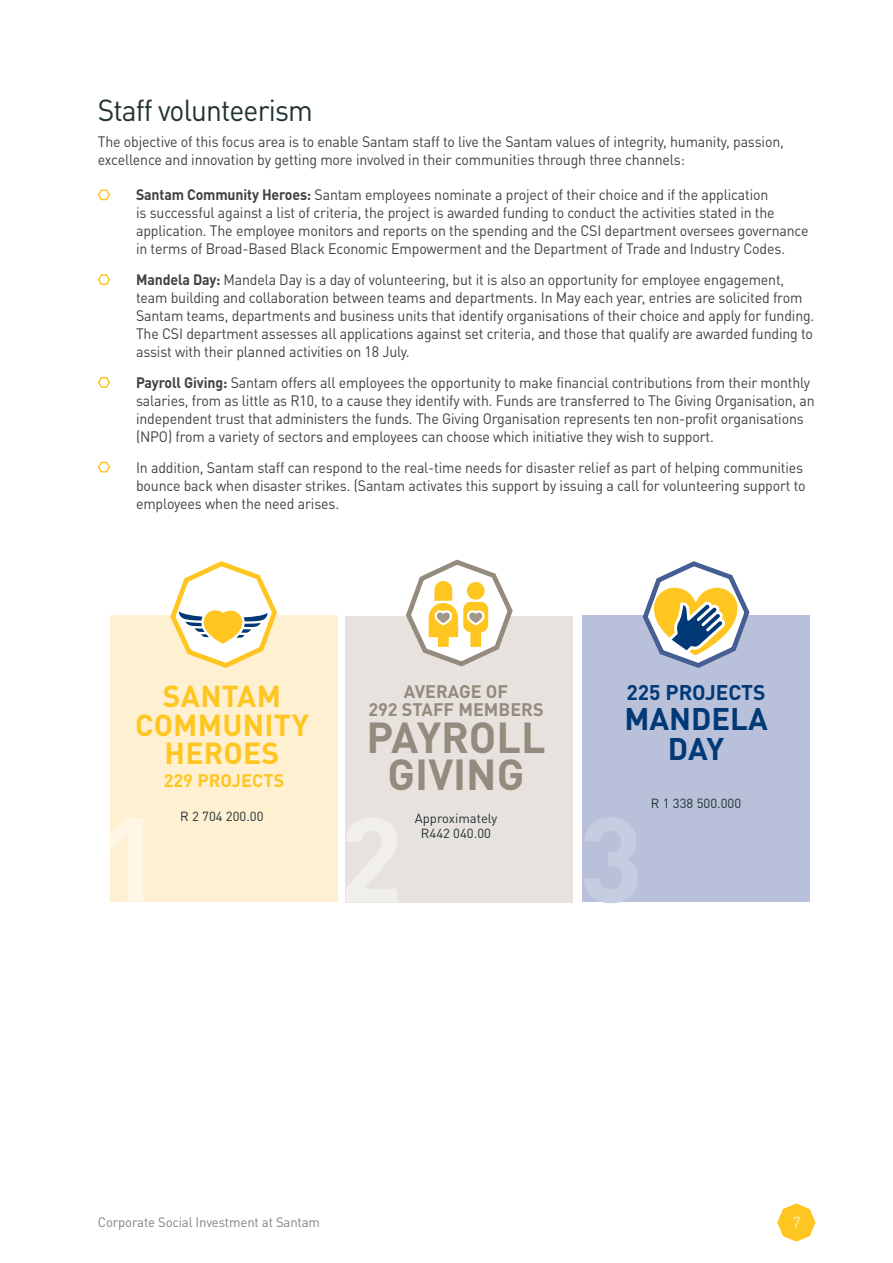
<style>
.page{position:relative;width:893px;height:1263px;background:#fff}
.page>*{position:absolute;margin:0;border:0;box-sizing:border-box;transform-origin:0 0}
.t1{font:700 42.75px/36.9px "DINOT";color:#948a7e;text-align:center}
.t2{font:700 30.9px/30px "DINOT";color:#003976;text-align:center}
.t3{font:700 30px/28.5px "DINOT";letter-spacing:.01em;color:#ffc621;text-align:center}
.t4{font:30px "DINOT";letter-spacing:-.03em;color:#203232;scale:.94 1}
.t5{font:700 21px "DINOT";color:#003976}
.t6{font:700 18px/18px "DINOT";color:#948a7e;text-align:center}
.t7{font:700 18px "DINOT";color:#ffc621}
.t8{font:15px/18px "DINOT";letter-spacing:-.01em;color:#414042;scale:.94 1}
.t9{font:300 15px "DINOT";color:#fff}
.t10{font:13.5px "DINOT";letter-spacing:-.01em;color:#808285}
.t11{font:13.05px/15.8px "DINOT";color:#203232;text-align:center}
.s1{font-weight:700}
</style>
<div class="page">
<svg style="left:777px;top:1203px;width:38px;height:38px"></svg>
<svg style="left:97px;top:189px;width:14px;height:12px"></svg>
<svg style="left:97px;top:274px;width:14px;height:11px"></svg>
<svg style="left:97px;top:377px;width:14px;height:11px"></svg>
<svg style="left:97px;top:461px;width:14px;height:12px"></svg>
<div style="left:346px;top:616px;width:227px;height:287px;background:#e7e2dd"></div>
<div style="left:110px;top:615px;width:227px;height:287px;background:#fff0d2"></div>
<div style="left:582px;top:615px;width:228px;height:287px;background:#b9c0d9"></div>
<svg style="left:170px;top:561px;width:107px;height:107px"></svg>
<svg style="left:642px;top:561px;width:108px;height:107px"></svg>
<svg style="left:406px;top:559px;width:107px;height:108px"></svg>
<h3 class="t4" style="left:98px;top:91px;width:230px">Staff volunteerism</h3>
<p class="t8" style="left:98px;top:133px;width:731px">The objective of this focus area is to enable Santam staff to live the Santam values of integrity, humanity, passion, excellence and innovation by getting more involved in their communities through three channels:</p>
<p class="t8" style="left:136px;top:186px;width:717px"><span class="s1">Santam Community Heroes:</span> Santam employees nominate a project of their choice and if the application<br>is successful against a list of criteria, the project is awarded funding to conduct the activities stated in the application. The employee monitors and reports on the spending and the CSI department oversees governance in terms of Broad-Based Black Economic Empowerment and the Department of Trade and Industry Codes.</p>
<p class="t8" style="left:136px;top:270px;width:723px"><span class="s1">Mandela Day:</span> Mandela Day is a day of volunteering, but it is also an opportunity for employee engagement, team building and collaboration between teams and departments. In May each year, entries are solicited from Santam teams, departments and business units that identify organisations of their choice and apply for funding.<br>The CSI department assesses all applications against set criteria, and those that qualify are awarded funding to assist with their planned activities on 18 July.</p>
<p class="t8" style="left:136px;top:373px;width:723px"><span class="s1">Payroll Giving:</span> Santam offers all employees the opportunity to make financial contributions from their monthly salaries, from as little as R10, to a cause they identify with. Funds are transferred to The Giving Organisation, an independent trust that administers the funds. The Giving Organisation represents ten non-profit organisations (NPO) from a variety of sectors and employees can choose which initiative they wish to support.</p>
<p class="t8" style="left:136px;top:458px;width:714px">In addition, Santam staff can respond to the real-time needs for disaster relief as part of helping communities bounce back when disaster strikes. (Santam activates this support by issuing a call for volunteering support to employees when the need arises.</p>
<h3 class="t3" style="left:135px;top:681px;width:175px">SANTAM<br>COMMUNITY<br>HEROES</h3>
<p class="t7" style="left:164px;top:769px;width:122px">229 PROJECTS</p>
<p class="t11" style="left:180px;top:809px;width:85px">R 2 704 200.00</p>
<p class="t6" style="left:368px;top:682px;width:177px">AVERAGE OF<br>292 STAFF MEMBERS</p>
<h1 class="t1" style="left:366px;top:718px;width:181px">PAYROLL<br>GIVING</h1>
<p class="t11" style="left:415px;top:810px;width:84px">Approximately<br>R442 040.00</p>
<h3 class="t5" style="left:626px;top:679px;width:141px">225 PROJECTS</h3>
<h2 class="t2" style="left:624px;top:703px;width:145px">MANDELA<br>DAY</h2>
<p class="t11" style="left:651px;top:795px;width:92px">R 1 338 500.000</p>
<p class="t10" style="left:98px;top:1213px;width:224px">Corporate Social Investment at Santam</p>
<p class="t9" style="left:793px;top:1213px;width:9px">7</p>
</div>
